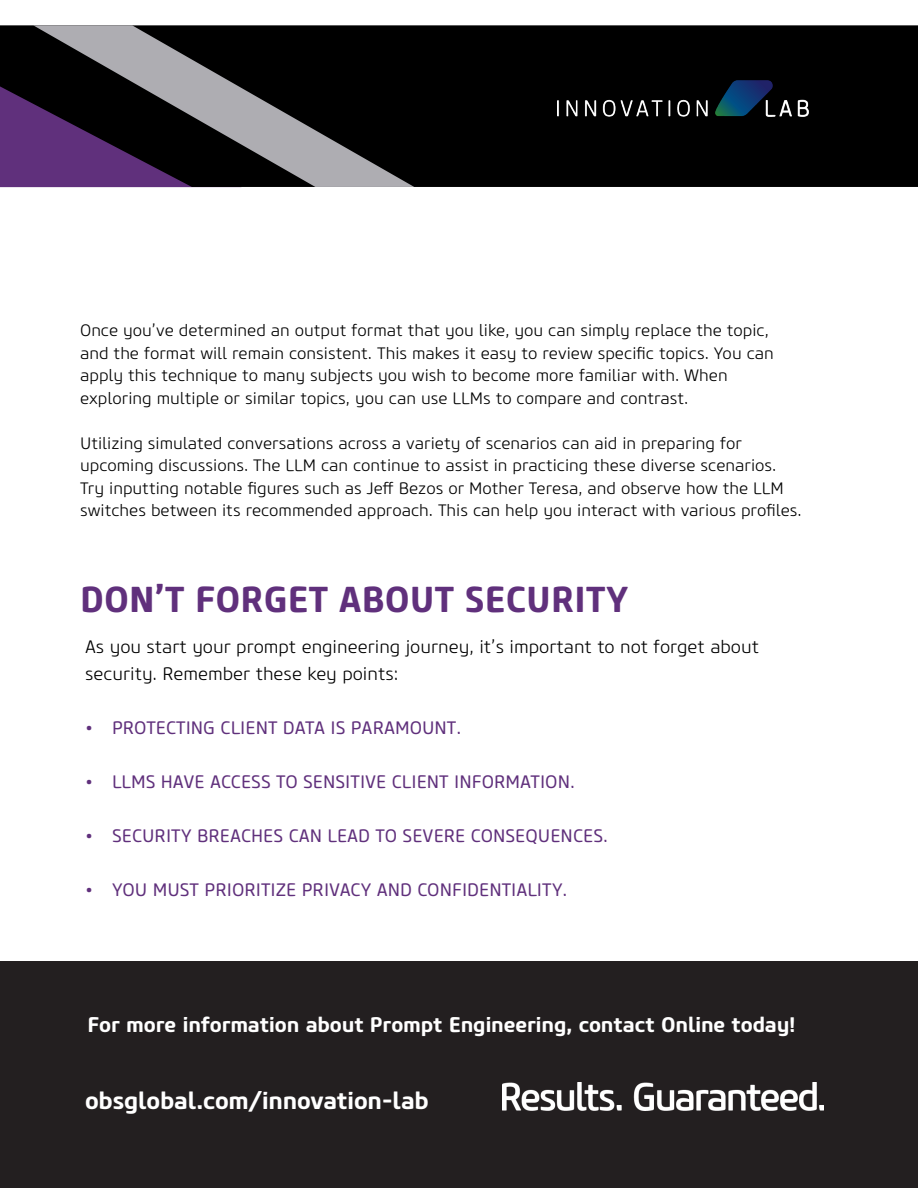
<style>
.page{position:relative;width:918px;height:1188px;background:#fff}
.page>*{position:absolute;margin:0;border:0;box-sizing:border-box;transform-origin:0 0}
.t1{font:700 36px "Core Sans M65";color:#60307c}
.body_text_center{font:700 24px "Core Sans M65";letter-spacing:-.01em;color:#fff}
.body_text_center-2{font:700 21px "Core Sans M65";letter-spacing:-.01em;color:#fff}
.t2{font:18px "Core Sans M45";color:#60307c}
.t3{font:300 18px/27px "Core Sans M35";color:#000}
.t4{font:300 16.5px/22.5px "Core Sans M35";color:#000}
</style>
<div class="page">
<div style="left:0;top:961px;width:918px;height:227px;background:#231f20"></div>
<img style="left:502px;top:1083px;width:321px;height:27px">
<div style="left:0;top:25px;width:918px;height:162px;background:#000"></div>
<svg style="left:33px;top:25px;width:381px;height:162px;background:#37323b"></svg>
<img style="left:557px;top:81px;width:252px;height:36px">
<p class="t4" style="left:80px;top:320px;width:695px">Once you’ve determined an output format that you like, you can simply replace the topic, and the format will remain consistent. This makes it easy to review specific topics. You can apply this technique to many subjects you wish to become more familiar with. When exploring multiple or similar topics, you can use LLMs to compare and contrast.</p>
<p class="t4" style="left:80px;top:432px;width:723px">Utilizing simulated conversations across a variety of scenarios can aid in preparing for upcoming discussions. The LLM can continue to assist in practicing these diverse scenarios.<br>Try inputting notable figures such as Jeff Bezos or Mother Teresa, and observe how the LLM switches between its recommended approach. This can help you interact with various profiles.</p>
<p class="t1" style="left:80px;top:576px;width:550px">DON’T FORGET ABOUT SECURITY</p>
<p class="t3" style="left:85px;top:633px;width:676px">As you start your prompt engineering journey, it’s important to not forget about security. Remember these key points:</p>
<p class="t2" style="left:85px;top:716px;width:378px">• PROTECTING CLIENT DATA IS PARAMOUNT.</p>
<p class="t2" style="left:85px;top:770px;width:491px">• LLMS HAVE ACCESS TO SENSITIVE CLIENT INFORMATION.</p>
<p class="t2" style="left:85px;top:824px;width:524px">• SECURITY BREACHES CAN LEAD TO SEVERE CONSEQUENCES.</p>
<p class="t2" style="left:85px;top:878px;width:484px">• YOU MUST PRIORITIZE PRIVACY AND CONFIDENTIALITY.</p>
<p class="body_text_center-2" style="left:88px;top:1011px;width:709px">For more information about Prompt Engineering, contact Online today!</p>
<p class="body_text_center" style="left:85px;top:1086px;width:345px">obsglobal.com/innovation-lab</p>
</div>
